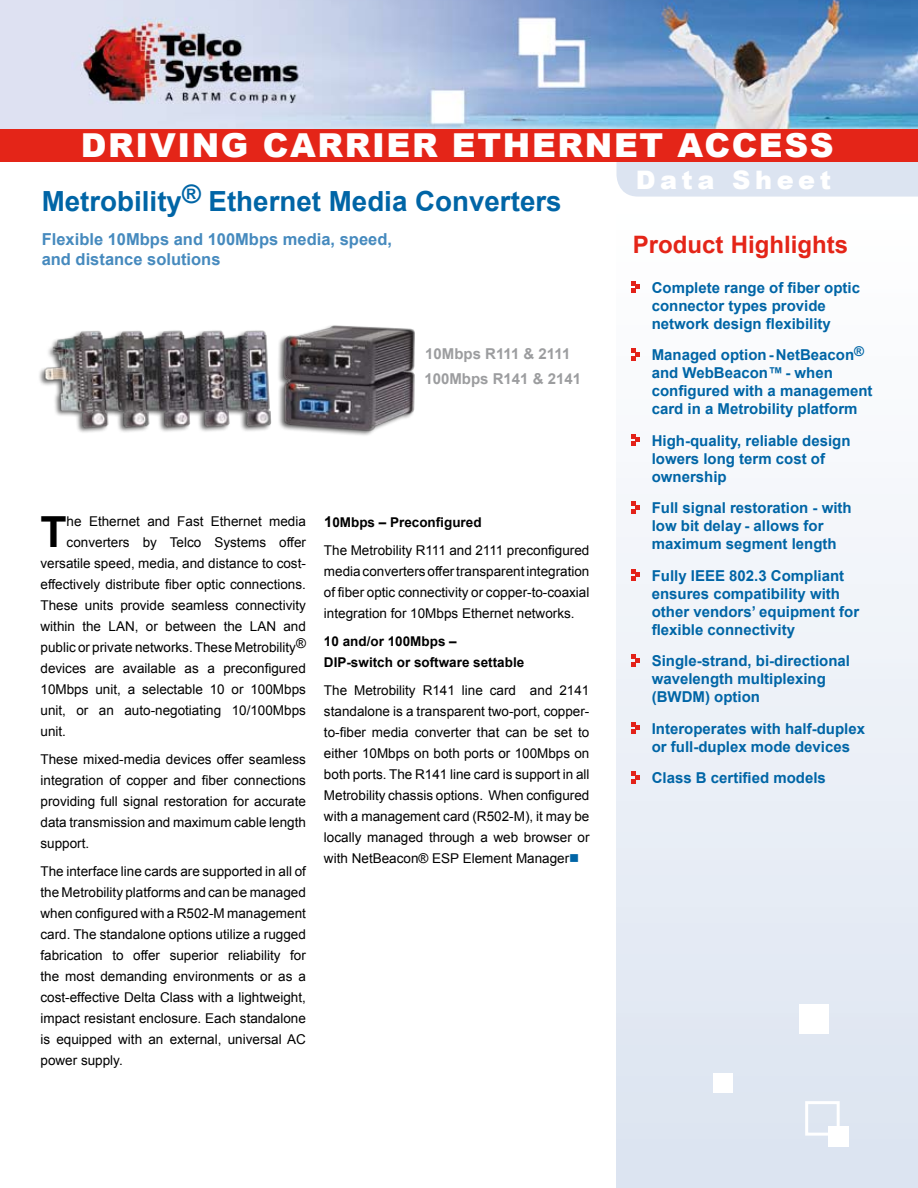
<style>
.page{position:relative;width:918px;height:1188px;background:#fff}
.page>*{position:absolute;margin:0;border:0;box-sizing:border-box;transform-origin:0 0}
.t1{font:700 42.9px "Arial";color:#000}
.t2{font:900 33px "Arial";letter-spacing:.05em;color:#fff}
.t3{font:700 27.75px "Arial";color:#0065a6}
.t4{font:900 25.5px "Arial";letter-spacing:.18em;color:#fff}
.t5{font:700 24px "Arial";color:#e42518}
.t6{font:700 16.5px/19.8px "Arial";color:#468abe}
.t7{font:700 15px/18px "Arial";color:#0065a6}
.t8{font:700 15px/25.3px "Arial";color:#9c9d9f}
.t9{font:13.5px/21px "Arial";color:#000;text-align:justify}
.t10{font:700 13.5px/21px "Arial";color:#000}
.s1{font-weight:700;font-size:15px}
.s2{font-weight:700}
.s3{color:#0065a6}
</style>
<div class="page">
<div style="left:617px;top:198px;width:301px;height:990px;background:linear-gradient(to bottom,#fff,#dbe3f0)"></div>
<div style="left:799px;top:1004px;width:30px;height:30px;background:#fff"></div>
<div style="left:714px;top:1073px;width:19px;height:19px;background:#fff"></div>
<div style="left:829px;top:1127px;width:20px;height:20px;background:#fff"></div>
<div style="left:805px;top:1101px;width:35px;height:35px;border:3px solid #fff"></div>
<img style="left:0;top:0;width:918px;height:129px">
<div style="left:616px;top:162px;width:302px;height:35px;background:#dce4f1"></div>
<div style="left:0;top:129px;width:918px;height:33px;background:#e42518"></div>
<svg style="left:631px;top:281px;width:8px;height:12px"></svg>
<svg style="left:631px;top:349px;width:8px;height:11px"></svg>
<svg style="left:631px;top:434px;width:8px;height:12px"></svg>
<svg style="left:631px;top:502px;width:8px;height:11px"></svg>
<svg style="left:631px;top:569px;width:8px;height:12px"></svg>
<svg style="left:631px;top:655px;width:8px;height:11px"></svg>
<svg style="left:631px;top:722px;width:8px;height:12px"></svg>
<svg style="left:631px;top:772px;width:8px;height:11px"></svg>
<img style="left:40px;top:325px;width:375px;height:111px">
<h2 class="t2" style="left:81px;top:122px;width:754px">DRIVING CARRIER ETHERNET ACCESS</h2>
<h3 class="t4" style="left:636px;top:161px;width:197px">Data Sheet</h3>
<h3 class="t3" style="left:42px;top:183px;width:521px">Metrobility<sup>®</sup> Ethernet Media Converters</h3>
<p class="t6" style="left:42px;top:230px;width:352px">Flexible 10Mbps and 100Mbps media, speed, and distance solutions</p>
<h3 class="t5" style="left:633px;top:229px;width:217px">Product Highlights</h3>
<p class="t8" style="left:424px;top:341px;width:158px">10Mbps R111 &amp; 2111<br>100Mbps R141 &amp; 2141</p>
<h1 class="t1" style="left:40px;top:504px;width:28px">T</h1>
<p class="t9" style="left:67px;top:511px;width:241px">he Ethernet and Fast Ethernet media</p>
<p class="t9" style="left:67px;top:532px;width:241px">converters by Telco Systems offer</p>
<p class="t9" style="left:41px;top:553px;width:267px">versatile speed, media, and distance to cost-</p>
<p class="t9" style="left:41px;top:574px;width:267px">effectively distribute fiber optic connections.</p>
<p class="t9" style="left:41px;top:595px;width:267px">These units provide seamless connectivity</p>
<p class="t9" style="left:41px;top:616px;width:267px">within the LAN, or between the LAN and</p>
<p class="t9" style="left:41px;top:637px;width:267px">public or private networks. These Metrobility®</p>
<p class="t9" style="left:41px;top:658px;width:267px">devices are available as a preconfigured</p>
<p class="t9" style="left:41px;top:679px;width:267px">10Mbps unit, a selectable 10 or 100Mbps</p>
<p class="t9" style="left:41px;top:700px;width:267px">unit, or an auto-negotiating 10/100Mbps</p>
<p class="t9" style="left:41px;top:721px;width:27px">unit.</p>
<p class="t9" style="left:41px;top:749px;width:267px">These mixed-media devices offer seamless integration of copper and fiber connections providing full signal restoration for accurate data transmission and maximum cable length support.</p>
<p class="t9" style="left:41px;top:861px;width:267px">The interface line cards are supported in all of the Metrobility platforms and can be managed when configured with a R502-M management card. The standalone options utilize a rugged fabrication to offer superior reliability for the most demanding environments or as a cost-effective Delta Class with a lightweight, impact resistant enclosure. Each standalone is equipped with an external, universal AC power supply.</p>
<p class="t9" style="left:324px;top:509px;width:267px;line-height:27.8px"><span class="s1">1</span><span class="s2">0Mbps – Preconfigured<br></span>The Metrobility R111 and 2111 preconfigured</p>
<p class="t9" style="left:324px;top:561px;width:267px">media converters offer transparent integration of fiber optic connectivity or copper-to-coaxial integration for 10Mbps Ethernet networks.</p>
<p class="t10" style="left:324px;top:631px;width:202px">10 and/or 100Mbps –<br>DIP-switch or software settable</p>
<p class="t9" style="left:324px;top:679px;width:267px">The Metrobility R141 line card and 2141 standalone is a transparent two-port, copper&shy;to-fiber media converter that can be set to either 10Mbps on both ports or 100Mbps on both ports. The R141 line card is support in all Metrobility chassis options. When configured with a management card (R502-M), it may be locally managed through a web browser or with NetBeacon® ESP Element Manager<span class="s3">■</span></p>
<p class="t7" style="left:652px;top:279px;width:210px">Complete range of fiber optic connector types provide network design flexibility</p>
<p class="t7" style="left:652px;top:347px;width:222px">Managed option - NetBeacon<sup>® </sup>and WebBeacon™ - when configured with a management card in a Metrobility platform</p>
<p class="t7" style="left:652px;top:432px;width:200px">High-quality, reliable design lowers long term cost of ownership</p>
<p class="t7" style="left:652px;top:500px;width:202px">Full signal restoration - with low bit delay - allows for maximum segment length</p>
<p class="t7" style="left:652px;top:567px;width:209px">Fully IEEE 802.3 Compliant ensures compatibility with other vendors’ equipment for flexible connectivity</p>
<p class="t7" style="left:652px;top:653px;width:200px">Single-strand, bi-directional wavelength multiplexing (BWDM) option</p>
<p class="t7" style="left:652px;top:720px;width:215px">Interoperates with half-duplex or full-duplex mode devices</p>
<p class="t7" style="left:652px;top:770px;width:176px">Class B certified models</p>
</div>
